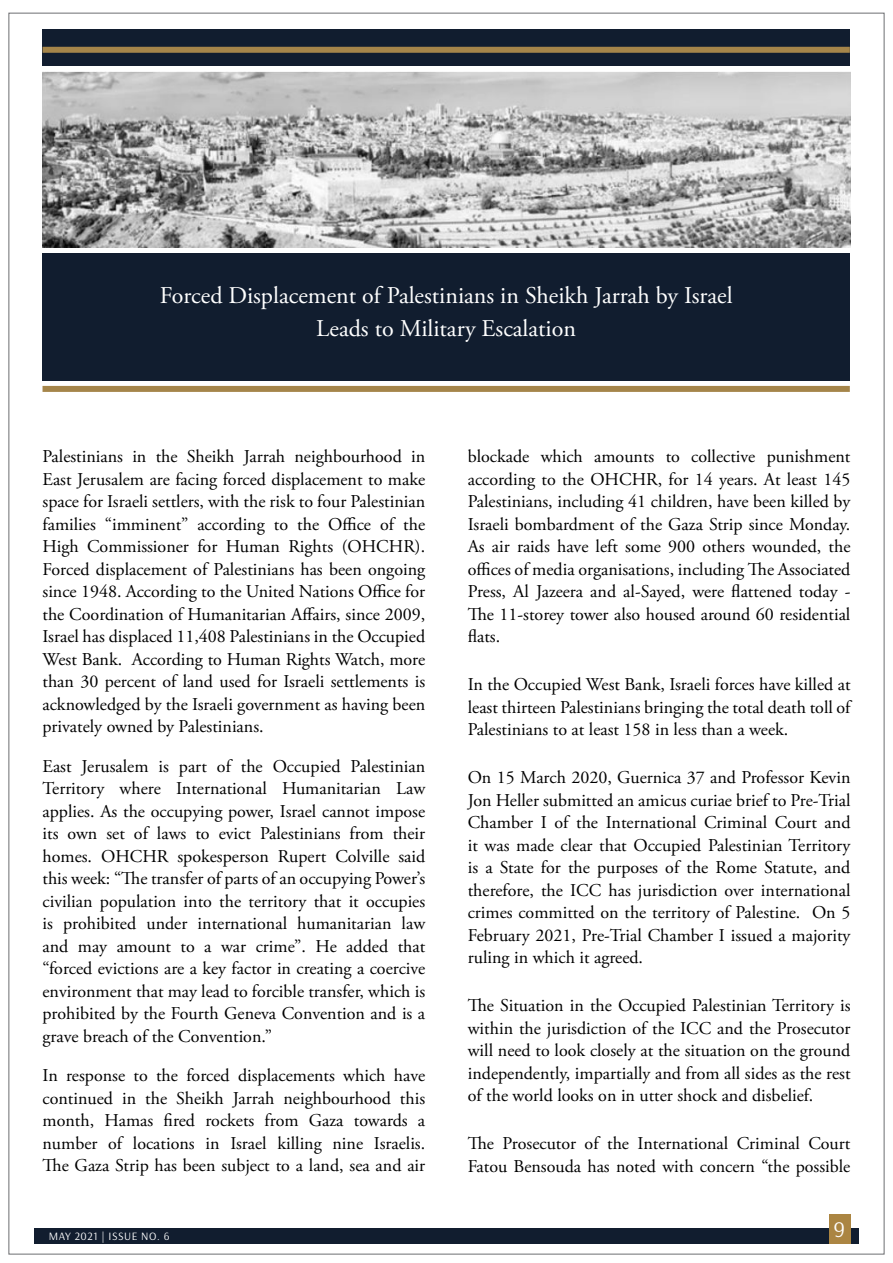
<style>
.page{position:relative;width:893px;height:1263px;background:#fff}
.page>*{position:absolute;margin:0;border:0;box-sizing:border-box;transform-origin:0 0}
.t1{font:24px/33px "Adobe Garamond Pro";color:#fff;text-align:center}
.t2{font:22.5px "Arsenal";color:#fff}
.t3{font:18px/22.5px "Adobe Garamond Pro";color:#000;text-align:justify}
.t4{font:11.25px "Arsenal";letter-spacing:.05em;color:#fff}
</style>
<div class="page">
<div style="left:34px;top:1228px;width:825px;height:16px;background:#111d2f"></div>
<div style="left:829px;top:1214px;width:21px;height:30px;background:#ab8542"></div>
<div style="left:43px;top:29px;width:807px;height:36px;background:#111d2f"></div>
<div style="left:43px;top:253px;width:807px;height:128px;background:#111d2f"></div>
<div style="left:43px;top:47px;width:807px;height:6px;background:#a5854a"></div>
<div style="left:43px;top:386px;width:807px;height:6px;background:#a5854a"></div>
<img style="left:43px;top:72px;width:807px;height:176px">
<h1 class="t1" style="left:160px;top:280px;width:574px">Forced Displacement of Palestinians in Sheikh Jarrah by Israel<br>Leads to Military Escalation</h1>
<p class="t3" style="left:43px;top:446px;width:384px">Palestinians in the Sheikh Jarrah neighbourhood in East Jerusalem are facing forced displacement to make space for Israeli settlers, with the risk to four Palestinian families “imminent” according to the Office of the High Commissioner for Human Rights (OHCHR).<br>Forced displacement of Palestinians has been ongoing since 1948. According to the United Nations Office for the Coordination of Humanitarian Affairs, since 2009, Israel has displaced 11,408 Palestinians in the Occupied West Bank. According to Human Rights Watch, more than 30 percent of land used for Israeli settlements is acknowledged by the Israeli government as having been privately owned by Palestinians.</p>
<p class="t3" style="left:43px;top:755px;width:384px">East Jerusalem is part of the Occupied Palestinian Territory where International Humanitarian Law applies. As the occupying power, Israel cannot impose its own set of laws to evict Palestinians from their homes. OHCHR spokesperson Rupert Colville said this week: “The transfer of parts of an occupying Power’s civilian population into the territory that it occupies is prohibited under international humanitarian law and may amount to a war crime”. He added that “forced evictions are a key factor in creating a coercive environment that may lead to forcible transfer, which is prohibited by the Fourth Geneva Convention and is a grave breach of the Convention.”</p>
<p class="t3" style="left:43px;top:1065px;width:384px">In response to the forced displacements which have continued in the Sheikh Jarrah neighbourhood this month, Hamas fired rockets from Gaza towards a number of locations in Israel killing nine Israelis.<br>The Gaza Strip has been subject to a land, sea and air</p>
<p class="t4" style="left:49px;top:1229px;width:122px">MAY 2021 | ISSUE NO. 6</p>
<p class="t3" style="left:468px;top:446px;width:384px">blockade which amounts to collective punishment according to the OHCHR, for 14 years. At least 145<br>Palestinians, including 41 children, have been killed by Israeli bombardment of the Gaza Strip since Monday.<br>As air raids have left some 900 others wounded, the offices of media organisations, including The Associated Press, Al Jazeera and al-Sayed, were flattened today - The 11-storey tower also housed around 60 residential flats.</p>
<p class="t3" style="left:468px;top:674px;width:384px">In the Occupied West Bank, Israeli forces have killed at least thirteen Palestinians bringing the total death toll of Palestinians to at least 158 in less than a week.</p>
<p class="t3" style="left:468px;top:767px;width:384px">On 15 March 2020, Guernica 37 and Professor Kevin Jon Heller submitted an amicus curiae brief to Pre-Trial Chamber I of the International Criminal Court and it was made clear that Occupied Palestinian Territory is a State for the purposes of the Rome Statute, and therefore, the ICC has jurisdiction over international crimes committed on the territory of Palestine. On 5<br>February 2021, Pre-Trial Chamber I issued a majority ruling in which it agreed.</p>
<p class="t3" style="left:468px;top:995px;width:384px">The Situation in the Occupied Palestinian Territory is within the jurisdiction of the ICC and the Prosecutor will need to look closely at the situation on the ground independently, impartially and from all sides as the rest of the world looks on in utter shock and disbelief.</p>
<p class="t3" style="left:468px;top:1133px;width:384px">The Prosecutor of the International Criminal Court<br>Fatou Bensouda has noted with concern “the possible</p>
<p class="t2" style="left:833px;top:1215px;width:13px">9</p>
</div>
